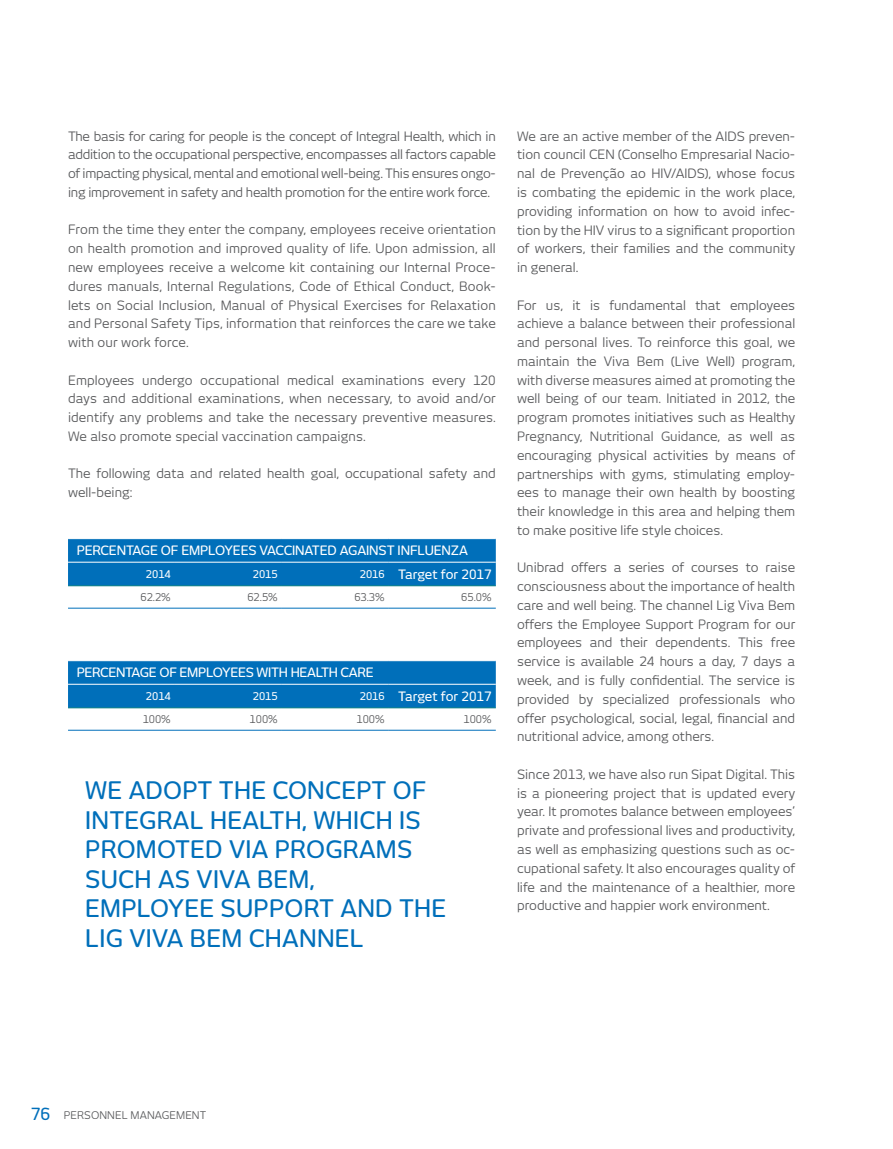
<style>
.page{position:relative;width:893px;height:1149px;background:#fff}
.page>*{position:absolute;margin:0;border:0;box-sizing:border-box;transform-origin:0 0}
.t1{font:500 23.85px/29.4px "New June";letter-spacing:.01em;color:#006fba}
.t2{font:12.75px/18.8px "New June";color:#58595b;text-align:justify}
.t3{font:500 12.75px "New June";letter-spacing:-.01em;color:#fff}
.t4{font:10.5px "New June";letter-spacing:.01em;color:#58595b}
.t5{font:500 10.5px "New June";color:#fff}
.s1{font-size:10.5px}
.s2{font-weight:500;font-size:16.5px;color:#006fba}
</style>
<div class="page">
<div style="left:68px;top:539px;width:428px;height:46px;background:#006fba"></div>
<hr style="left:68px;top:585px;width:107px;height:1px;background:#007983">
<hr style="left:175px;top:585px;width:107px;height:1px;background:#007983">
<hr style="left:282px;top:585px;width:107px;height:1px;background:#007983">
<hr style="left:389px;top:585px;width:107px;height:1px;background:#007983">
<hr style="left:68px;top:561px;width:107px;height:1px;background:#fff">
<hr style="left:175px;top:561px;width:107px;height:1px;background:#fff">
<hr style="left:282px;top:561px;width:107px;height:1px;background:#fff">
<hr style="left:389px;top:561px;width:107px;height:1px;background:#fff">
<hr style="left:68px;top:607px;width:107px;height:1px;background:#006fba">
<hr style="left:175px;top:607px;width:107px;height:1px;background:#006fba">
<hr style="left:282px;top:607px;width:107px;height:1px;background:#006fba">
<hr style="left:389px;top:607px;width:107px;height:1px;background:#006fba">
<div style="left:68px;top:661px;width:428px;height:46px;background:#006fba"></div>
<hr style="left:68px;top:707px;width:107px;height:1px;background:#007983">
<hr style="left:175px;top:707px;width:107px;height:1px;background:#007983">
<hr style="left:282px;top:707px;width:107px;height:1px;background:#007983">
<hr style="left:389px;top:707px;width:107px;height:1px;background:#007983">
<hr style="left:68px;top:683px;width:107px;height:1px;background:#fff">
<hr style="left:175px;top:683px;width:107px;height:1px;background:#fff">
<hr style="left:282px;top:683px;width:107px;height:1px;background:#fff">
<hr style="left:389px;top:683px;width:107px;height:1px;background:#fff">
<hr style="left:68px;top:729px;width:107px;height:1px;background:#006fba">
<hr style="left:175px;top:729px;width:107px;height:1px;background:#006fba">
<hr style="left:282px;top:729px;width:107px;height:1px;background:#006fba">
<hr style="left:389px;top:729px;width:107px;height:1px;background:#006fba">
<p class="t2" style="left:68px;top:126px;width:429px">The basis for caring for people is the concept of Integral Health, which in addition to the occupational perspective, encompasses all factors capable of impacting physical, mental and emotional well-being. This ensures ongo&shy;ing improvement in safety and health promotion for the entire work force.</p>
<p class="t2" style="left:68px;top:220px;width:429px">From the time they enter the company, employees receive orientation on health promotion and improved quality of life. Upon admission, all new employees receive a welcome kit containing our Internal Proce&shy;dures manuals, Internal Regulations, Code of Ethical Conduct, Book&shy;lets on Social Inclusion, Manual of Physical Exercises for Relaxation and Personal Safety Tips, information that reinforces the care we take with our work force.</p>
<p class="t2" style="left:68px;top:370px;width:429px">Employees undergo occupational medical examinations every 120 days and additional examinations, when necessary, to avoid and/or identify any problems and take the necessary preventive measures.<br>We also promote special vaccination campaigns.</p>
<p class="t2" style="left:68px;top:464px;width:429px">The following data and related health goal, occupational safety and well-being:</p>
<p class="t3" style="left:77px;top:543px;width:393px">PERCENTAGE OF EMPLOYEES VACCINATED AGAINST INFLUENZA</p>
<p class="t5" style="left:146px;top:568px;width:26px">2014</p>
<p class="t5" style="left:253px;top:568px;width:26px">2015</p>
<p class="t3" style="left:360px;top:566px;width:133px"><span class="s1">2016</span> Target for 2017</p>
<p class="t4" style="left:140px;top:591px;width:32px">62.2%</p>
<p class="t4" style="left:247px;top:591px;width:32px">62.5%</p>
<p class="t4" style="left:354px;top:591px;width:32px">63.3%</p>
<p class="t4" style="left:461px;top:591px;width:32px">65.0%</p>
<p class="t3" style="left:77px;top:665px;width:299px">PERCENTAGE OF EMPLOYEES WITH HEALTH CARE</p>
<p class="t5" style="left:146px;top:690px;width:26px">2014</p>
<p class="t5" style="left:253px;top:690px;width:26px">2015</p>
<p class="t3" style="left:360px;top:688px;width:133px"><span class="s1">2016</span> Target for 2017</p>
<p class="t4" style="left:143px;top:713px;width:30px">100%</p>
<p class="t4" style="left:250px;top:713px;width:30px">100%</p>
<p class="t4" style="left:357px;top:713px;width:30px">100%</p>
<p class="t4" style="left:463px;top:713px;width:30px">100%</p>
<h1 class="t1" style="left:85px;top:775px;width:363px">WE ADOPT THE CONCEPT OF<br>INTEGRAL HEALTH, WHICH IS<br>PROMOTED VIA PROGRAMS<br>SUCH AS VIVA BEM,<br>EMPLOYEE SUPPORT AND THE<br>LIG VIVA BEM CHANNEL</h1>
<p class="t2" style="left:517px;top:126px;width:280px">We are an active member of the AIDS preven&shy;tion council CEN (Conselho Empresarial Nacio&shy;nal de Prevenção ao HIV/AIDS), whose focus is combating the epidemic in the work place, providing information on how to avoid infec&shy;tion by the HIV virus to a significant proportion of workers, their families and the community in general.</p>
<p class="t2" style="left:517px;top:295px;width:280px">For us, it is fundamental that employees achieve a balance between their professional and personal lives. To reinforce this goal, we maintain the Viva Bem (Live Well) program, with diverse measures aimed at promoting the well being of our team. Initiated in 2012, the program promotes initiatives such as Healthy Pregnancy, Nutritional Guidance, as well as encouraging physical activities by means of partnerships with gyms, stimulating employ&shy;ees to manage their own health by boosting their knowledge in this area and helping them to make positive life style choices.</p>
<p class="t2" style="left:517px;top:558px;width:280px">Unibrad offers a series of courses to raise consciousness about the importance of health care and well being. The channel Lig Viva Bem offers the Employee Support Program for our employees and their dependents. This free service is available 24 hours a day, 7 days a week, and is fully confidential. The service is provided by specialized professionals who offer psychological, social, legal, financial and nutritional advice, among others.</p>
<p class="t2" style="left:517px;top:764px;width:280px">Since 2013, we have also run Sipat Digital. This is a pioneering project that is updated every year. It promotes balance between employees’ private and professional lives and productivity, as well as emphasizing questions such as oc&shy;cupational safety. It also encourages quality of life and the maintenance of a healthier, more productive and happier work environment.</p>
<p class="t4" style="left:31px;top:1108px;width:177px"><span class="s2">76</span> PERSONNEL MANAGEMENT</p>
</div>
